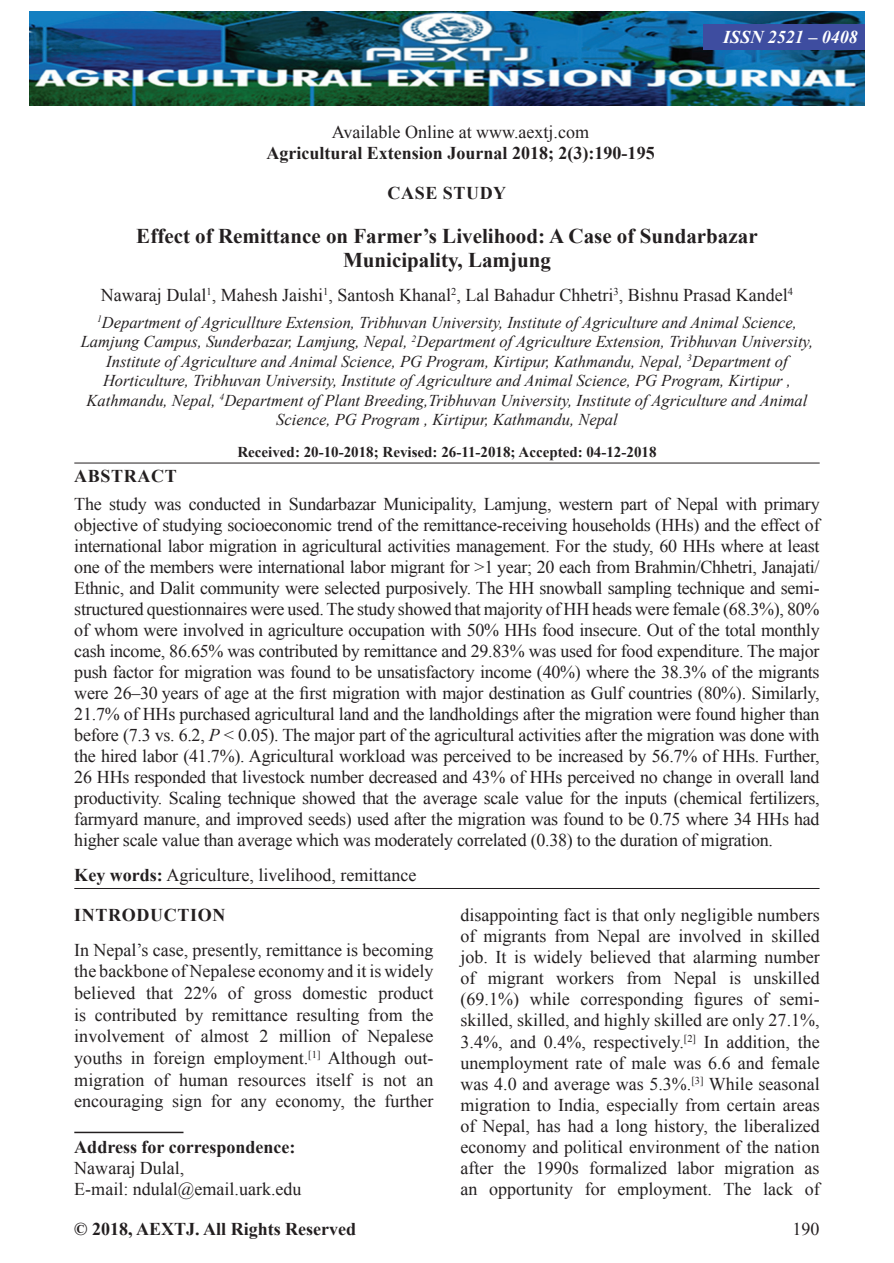
<style>
.page{position:relative;width:894px;height:1263px;background:#fff}
.page>*{position:absolute;margin:0;border:0;box-sizing:border-box;transform-origin:0 0}
.AT{font:700 21px/24px "Times New Roman";color:#231f20;text-align:center}
.ABS{font:18px/21px "Times New Roman";letter-spacing:-.015em;color:#231f20;text-align:justify}
.TX{font:18px/21.1px "Times New Roman";color:#231f20;text-align:justify}
.AU{font:18px "Times New Roman";color:#231f20}
.ADD{font:18px/21px "Times New Roman";color:#231f20}
.JUN_NAME{font:700 18px "Times New Roman";color:#231f20}
.KWD{font:18px "Times New Roman";color:#231f20}
.WEB{font:18px "Times New Roman";color:#231f20}
.JFOOTER{font:700 18px "Times New Roman";color:#231f20}
.ISSN_NUM{font:italic 700 18px "Times New Roman";color:#fff}
.JUN_NAME-2{font:700 18px "Times New Roman";letter-spacing:.035em;color:#231f20}
.AH{font:700 18px "Times New Roman";letter-spacing:.035em;color:#231f20}
.ABSH{font:700 18px "Times New Roman";letter-spacing:.035em;color:#231f20}
.JFOOTER-2{font:18px "Times New Roman";color:#231f20}
.AFF{font:italic 16.5px/19.5px "Times New Roman";color:#231f20;text-align:center}
.HIS{font:700 15px "Times New Roman";color:#231f20}
.s1{font-style:italic}
.s2{font-weight:700}
</style>
<div class="page">
<img style="left:29px;top:11px;width:835px;height:94px">
<div style="left:702px;top:24px;width:162px;height:25px;background:#3e4da0"></div>
<hr style="left:74px;top:462px;width:745px;height:1px;background:#231f20">
<hr style="left:74px;top:888px;width:745px;height:1px;background:#231f20">
<hr style="left:74px;top:1131px;width:109px;height:2px;background:#231f20">
<p class="WEB" style="left:332px;top:119px;width:258px">Available Online at www.aextj.com</p>
<p class="JUN_NAME" style="left:266px;top:140px;width:389px">Agricultural Extension Journal 2018; 2(3):190-195</p>
<p class="ISSN_NUM" style="left:723px;top:24px;width:136px">ISSN 2521 – 0408</p>
<p class="AH" style="left:387px;top:179px;width:120px">CASE STUDY</p>
<p class="AT" style="left:136px;top:223px;width:622px">Effect of Remittance on Farmer’s Livelihood: A Case of Sundarbazar<br>Municipality, Lamjung</p>
<p class="AU" style="left:101px;top:283px;width:693px">Nawaraj Dulal<sup>1</sup>, Mahesh Jaishi<sup>1</sup>, Santosh Khanal<sup>2</sup>, Lal Bahadur Chhetri<sup>3</sup>, Bishnu Prasad Kandel<sup>4</sup></p>
<p class="AFF" style="left:81px;top:312px;width:733px"><sup>1</sup>Department of Agricullture Extension, Tribhuvan University, Institute of Agriculture and Animal Science, Lamjung Campus, Sunderbazar, Lamjung, Nepal, <sup>2</sup>Department of Agriculture Extension, Tribhuvan University, Institute of Agriculture and Animal Science, PG Program, Kirtipur, Kathmandu, Nepal, <sup>3</sup>Department of Horticulture, Tribhuvan University, Institute of Agriculture and Animal Science, PG Program, Kirtipur , Kathmandu, Nepal, <sup>4</sup>Department of Plant Breeding,Tribhuvan University, Institute of Agriculture and Animal Science, PG Program , Kirtipur, Kathmandu, Nepal</p>
<p class="HIS" style="left:237px;top:441px;width:420px">Received: 20-10-2018; Revised: 26-11-2018; Accepted: 04-12-2018</p>
<p class="ABSH" style="left:74px;top:463px;width:104px">ABSTRACT</p>
<p class="ABS" style="left:74px;top:493px;width:746px">The study was conducted in Sundarbazar Municipality, Lamjung, western part of Nepal with primary objective of studying socioeconomic trend of the remittance-receiving households (HHs) and the effect of international labor migration in agricultural activities management. For the study, 60 HHs where at least one of the members were international labor migrant for &gt;1 year; 20 each from Brahmin/Chhetri, Janajati/ Ethnic, and Dalit community were selected purposively. The HH snowball sampling technique and semi&shy;structured questionnaires were used. The study showed that majority of HH heads were female (68.3%), 80% of whom were involved in agriculture occupation with 50% HHs food insecure. Out of the total monthly cash income, 86.65% was contributed by remittance and 29.83% was used for food expenditure. The major push factor for migration was found to be unsatisfactory income (40%) where the 38.3% of the migrants were 26–30 years of age at the first migration with major destination as Gulf countries (80%). Similarly, 21.7% of HHs purchased agricultural land and the landholdings after the migration were found higher than before (7.3 vs. 6.2, <span class="s1">P</span> &lt; 0.05). The major part of the agricultural activities after the migration was done with the hired labor (41.7%). Agricultural workload was perceived to be increased by 56.7% of HHs. Further, 26 HHs responded that livestock number decreased and 43% of HHs perceived no change in overall land productivity. Scaling technique showed that the average scale value for the inputs (chemical fertilizers, farmyard manure, and improved seeds) used after the migration was found to be 0.75 where 34 HHs had higher scale value than average which was moderately correlated (0.38) to the duration of migration.</p>
<p class="KWD" style="left:74px;top:862px;width:343px"><span class="s2">Key words:</span> Agriculture, livelihood, remittance</p>
<h1 class="JUN_NAME-2" style="left:74px;top:901px;width:152px">INTRODUCTION</h1>
<p class="TX" style="left:74px;top:938px;width:360px;line-height:21.6px">In Nepal’s case, presently, remittance is becoming the backbone of Nepalese economy and it is widely believed that 22% of gross domestic product is contributed by remittance resulting from the involvement of almost 2 million of Nepalese youths in foreign employment.<sup>[1]</sup> Although out&shy;migration of human resources itself is not an encouraging sign for any economy, the further</p>
<p class="ADD" style="left:74px;top:1136px;width:229px"><span class="s2">Address for correspondence:<br></span>Nawaraj Dulal,<br>E-mail: ndulal@email.uark.edu</p>
<p class="TX" style="left:460px;top:903px;width:360px">disappointing fact is that only negligible numbers of migrants from Nepal are involved in skilled job. It is widely believed that alarming number of migrant workers from Nepal is unskilled (69.1%) while corresponding figures of semi&shy;skilled, skilled, and highly skilled are only 27.1%, 3.4%, and 0.4%, respectively.<sup>[2]</sup> In addition, the unemployment rate of male was 6.6 and female was 4.0 and average was 5.3%.<sup>[3]</sup> While seasonal migration to India, especially from certain areas of Nepal, has had a long history, the liberalized economy and political environment of the nation after the 1990s formalized labor migration as an opportunity for employment. The lack of</p>
<p class="JFOOTER" style="left:74px;top:1215px;width:283px">© 2018, AEXTJ. All Rights Reserved</p>
<p class="JFOOTER-2" style="left:792px;top:1216px;width:28px">190</p>
</div>
